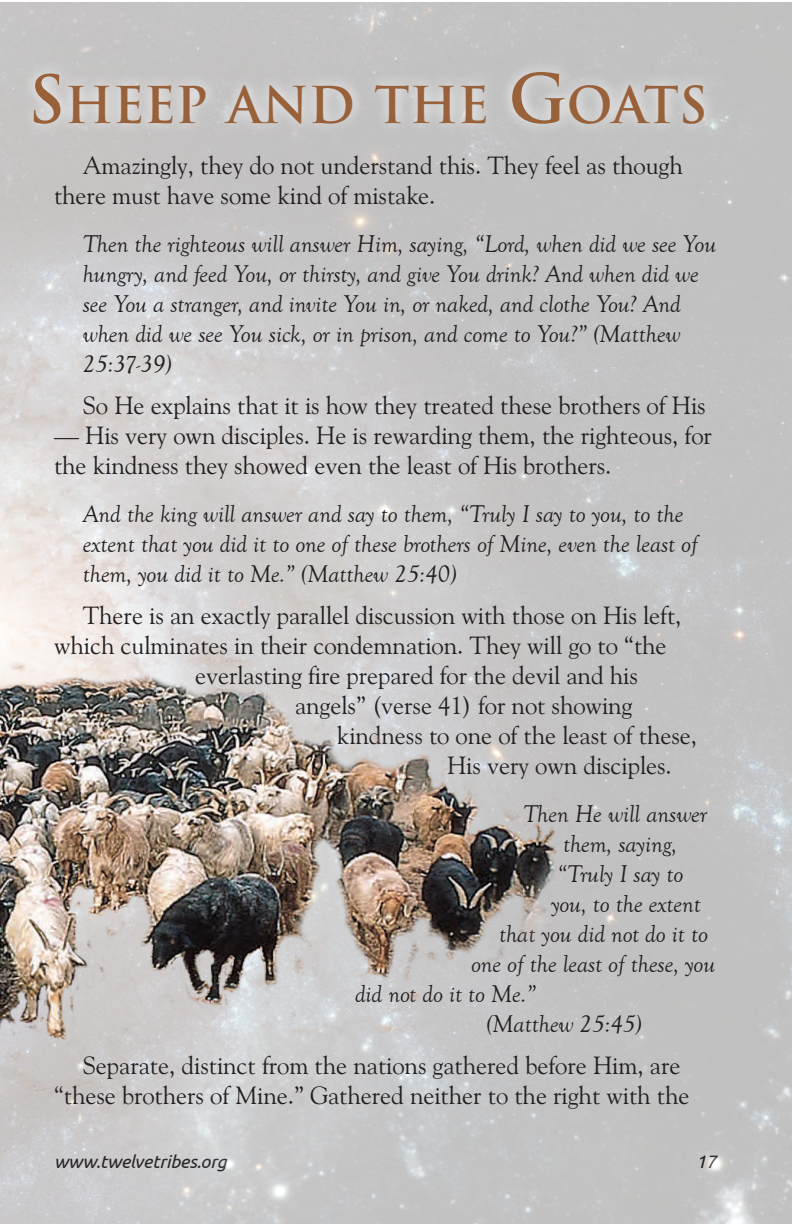
<style>
.page{position:relative;width:792px;height:1224px;background:#fff}
.page>*{position:absolute;margin:0;border:0;box-sizing:border-box;transform-origin:0 0}
.t1{font:700 49.6px "Trajan Pro";color:#98613a}
.t2{font:25px/30px "Goudy Old Style BT";letter-spacing:-.005em;color:#231f20}
.t3{font:italic 25px/30px "Goudy Old Style T";letter-spacing:-.005em;color:#231f20}
.t4{font:italic 18px "Ubuntu";letter-spacing:-.005em;color:#231f20}
.s1{font-size:64px}
.s2{font-size:66px}
</style>
<div class="page">
<svg style="left:0;top:58px;width:734px;height:112px;background:#c8c7c7"></svg>
<img style="left:0;top:594px;width:574px;height:614px">
<h1 class="t1" style="left:28px;top:85px;width:681px"><span class="s1">S</span>HEEP AND THE <span class="s2">G</span>OATS</h1>
<p class="t2" style="left:54px;top:150px;width:630px;text-indent:29px">Amazingly, they do not understand this. They feel as though there must have some kind of mistake.</p>
<p class="t3" style="left:83px;top:229px;width:635px">Then the righteous will answer Him, saying, “Lord, when did we see You hungry, and feed You, or thirsty, and give You drink? And when did we see You a stranger, and invite You in, or naked, and clothe You? And when did we see You sick, or in prison, and come to You?” (Matthew 25:37-39)</p>
<p class="t2" style="left:83px;top:390px;width:624px">So He explains that it is how they treated these brothers of His</p>
<p class="t2" style="left:54px;top:420px;width:660px">— His very own disciples. He is rewarding them, the righteous, for the kindness they showed even the least of His brothers.</p>
<p class="t3" style="left:83px;top:499px;width:616px">And the king will answer and say to them, “Truly I say to you, to the extent that you did it to one of these brothers of Mine, even the least of them, you did it to Me.” (Matthew 25:40)</p>
<p class="t2" style="left:83px;top:600px;width:600px">There is an exactly parallel discussion with those on His left,</p>
<p class="t2" style="left:54px;top:630px;width:614px">which culminates in their condemnation. They will go to “the</p>
<p class="t2" style="left:195px;top:660px;width:444px">everlasting fire prepared for the devil and his</p>
<p class="t2" style="left:295px;top:690px;width:339px">angels” (verse 41) for not showing</p>
<p class="t2" style="left:337px;top:720px;width:362px">kindness to one of the least of these,</p>
<p class="t2" style="left:447px;top:750px;width:226px">His very own disciples.</p>
<p class="t3" style="left:523px;top:799px;width:186px">Then He will answer</p>
<p class="t3" style="left:563px;top:829px;width:116px">them, saying,</p>
<p class="t3" style="left:557px;top:859px;width:128px">“Truly I say to</p>
<p class="t3" style="left:551px;top:889px;width:151px">you, to the extent</p>
<p class="t3" style="left:499px;top:919px;width:210px">that you did not do it to</p>
<p class="t3" style="left:471px;top:949px;width:246px">one of the least of these, you</p>
<p class="t3" style="left:355px;top:979px;width:182px">did not do it to Me.”</p>
<p class="t3" style="left:486px;top:1009px;width:157px">(Matthew 25:45)</p>
<p class="t2" style="left:54px;top:1050px;width:637px;text-indent:29px">Separate, distinct from the nations gathered before Him, are “these brothers of Mine.” Gathered neither to the right with the</p>
<p class="t4" style="left:54px;top:1151px;width:174px">www.twelvetribes.org</p>
<p class="t4" style="left:696px;top:1151px;width:22px">17</p>
</div>
